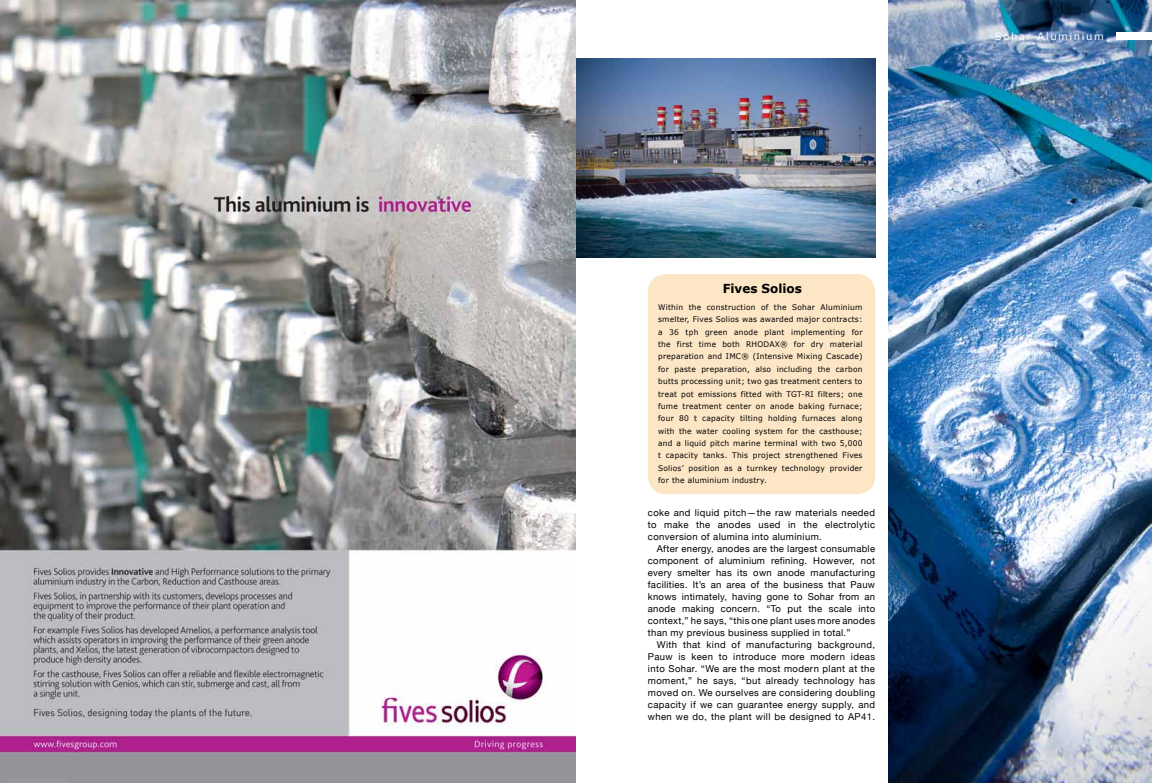
<style>
.page{position:relative;width:1152px;height:783px;background:#fff}
.page>*{position:absolute;margin:0;border:0;box-sizing:border-box;transform-origin:0 0}
.t1{font:700 12.4px "Verdana";color:#000}
.t2{font:10px "Verdana";letter-spacing:.16em;color:#fff}
.t3{font:9.5px/12px "Helvetica Neue";letter-spacing:.04em;color:#000;text-align:justify}
.t4{font:7.7px/12.4px "Verdana";letter-spacing:.03em;color:#000;text-align:justify}
</style>
<div class="page">
<img style="left:889px;top:0;width:263px;height:783px">
<div style="left:1116px;top:32px;width:36px;height:8px;background:#fff"></div>
<img style="left:576px;top:58px;width:299px;height:199px">
<div style="left:648px;top:274px;width:227px;height:220px;background:#fde6c6;border-radius:18px"></div>
<img style="left:0;top:0;width:576px;height:782px">
<h1 class="t1" style="left:723px;top:280px;width:81px">Fives Solios</h1>
<p class="t4" style="left:658px;top:301px;width:206px">Within the construction of the Sohar Aluminium smelter, Fives Solios was awarded major contracts: a 36 tph green anode plant implementing for the first time both RHODAX® for dry material preparation and IMC® (Intensive Mixing Cascade) for paste preparation, also including the carbon butts processing unit; two gas treatment centers to treat pot emissions fitted with TGT-RI filters; one fume treatment center on anode baking furnace; four 80 t capacity tilting holding furnaces along with the water cooling system for the casthouse; and a liquid pitch marine terminal with two 5,000 t capacity tanks. This project strengthened Fives Solios’ position as a turnkey technology provider for the aluminium industry.</p>
<p class="t3" style="left:648px;top:506px;width:229px">coke and liquid pitch—the raw materials needed to make the anodes used in the electrolytic conversion of alumina into aluminium.</p>
<p class="t3" style="left:648px;top:542px;width:229px;text-indent:9px">After energy, anodes are the largest consumable component of aluminium refining. However, not every smelter has its own anode manufacturing facilities. It’s an area of the business that Pauw knows intimately, having gone to Sohar from an anode making concern. “To put the scale into context,” he says, “this one plant uses more anodes than my previous business supplied in total.”</p>
<p class="t3" style="left:648px;top:638px;width:229px;text-indent:9px">With that kind of manufacturing background, Pauw is keen to introduce more modern ideas into Sohar. “We are the most modern plant at the moment,” he says, “but already technology has moved on. We ourselves are considering doubling capacity if we can guarantee energy supply, and when we do, the plant will be designed to AP41.</p>
<p class="t2" style="left:995px;top:30px;width:110px">Sohar Aluminium</p>
</div>
